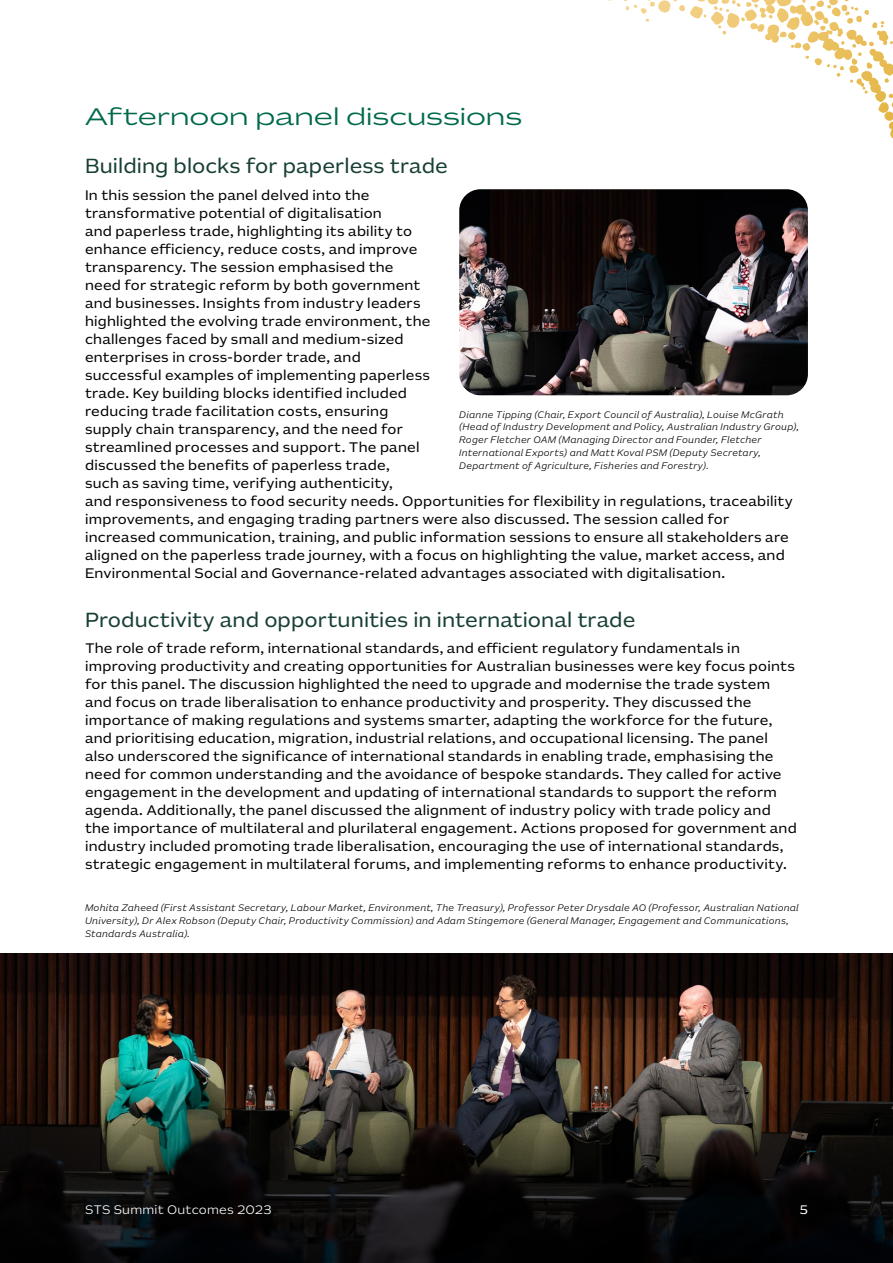
<style>
.page{position:relative;width:893px;height:1263px;background:#fff}
.page>*{position:absolute;margin:0;border:0;box-sizing:border-box;transform-origin:0 0}
.Heading_1{font:300 24px "AU Sans BETA Display";letter-spacing:.025em;color:#00694b}
.Heading_2{font:21px "AU Sans BETA Text";color:#173f35}
.Body_Copy{font:14.25px/18px "AU Sans BETA Text";letter-spacing:.015em;color:#000}
.t1{font:300 12.75px "AU Sans BETA Text";letter-spacing:.02em;color:#fff}
.t2{font:12.75px "AU Sans BETA Text";color:#fff}
.t3{font:italic 300 9.75px/12.8px "AU Sans BETA Text";letter-spacing:.025em;color:#000}
</style>
<div class="page">
<img style="left:459px;top:189px;width:349px;height:206px">
<img style="left:0;top:953px;width:893px;height:101px">
<svg style="left:0;top:1054px;width:893px;height:209px;background:#21201c"></svg>
<h1 class="Heading_1" style="left:85px;top:104px;width:438px">Afternoon panel discussions</h1>
<h2 class="Heading_2" style="left:85px;top:156px;width:364px">Building blocks for paperless trade</h2>
<p class="Body_Copy" style="left:85px;top:187px;width:709px">In this session the panel delved into the<br>transformative potential of digitalisation<br>and paperless trade, highlighting its ability to<br>enhance efficiency, reduce costs, and improve<br>transparency. The session emphasised the<br>need for strategic reform by both government<br>and businesses. Insights from industry leaders<br>highlighted the evolving trade environment, the<br>challenges faced by small and medium-sized<br>enterprises in cross-border trade, and<br>successful examples of implementing paperless<br>trade. Key building blocks identified included<br>reducing trade facilitation costs, ensuring<br>supply chain transparency, and the need for<br>streamlined processes and support. The panel<br>discussed the benefits of paperless trade,<br>such as saving time, verifying authenticity,<br>and responsiveness to food security needs. Opportunities for flexibility in regulations, traceability improvements, and engaging trading partners were also discussed. The session called for increased communication, training, and public information sessions to ensure all stakeholders are aligned on the paperless trade journey, with a focus on highlighting the value, market access, and Environmental Social and Governance-related advantages associated with digitalisation.</p>
<h2 class="Heading_2" style="left:85px;top:610px;width:552px">Productivity and opportunities in international trade</h2>
<p class="Body_Copy" style="left:85px;top:640px;width:713px">The role of trade reform, international standards, and efficient regulatory fundamentals in improving productivity and creating opportunities for Australian businesses were key focus points for this panel. The discussion highlighted the need to upgrade and modernise the trade system and focus on trade liberalisation to enhance productivity and prosperity. They discussed the importance of making regulations and systems smarter, adapting the workforce for the future, and prioritising education, migration, industrial relations, and occupational licensing. The panel also underscored the significance of international standards in enabling trade, emphasising the need for common understanding and the avoidance of bespoke standards. They called for active engagement in the development and updating of international standards to support the reform agenda. Additionally, the panel discussed the alignment of industry policy with trade policy and the importance of multilateral and plurilateral engagement. Actions proposed for government and industry included promoting trade liberalisation, encouraging the use of international standards, strategic engagement in multilateral forums, and implementing reforms to enhance productivity.</p>
<p class="t3" style="left:459px;top:408px;width:341px">Dianne Tipping (Chair, Export Council of Australia), Louise McGrath (Head of Industry Development and Policy, Australian Industry Group), Roger Fletcher OAM (Managing Director and Founder, Fletcher International Exports) and Matt Koval PSM (Deputy Secretary, Department of Agriculture, Fisheries and Forestry).</p>
<p class="t3" style="left:85px;top:902px;width:715px">Mohita Zaheed (First Assistant Secretary, Labour Market, Environment, The Treasury), Professor Peter Drysdale AO (Professor, Australian National<br>University), Dr Alex Robson (Deputy Chair, Productivity Commission) and Adam Stingemore (General Manager, Engagement and Communications,<br>Standards Australia).</p>
<p class="t1" style="left:85px;top:1203px;width:188px">STS Summit Outcomes 2023</p>
<p class="t2" style="left:800px;top:1203px;width:10px">5</p>
</div>
